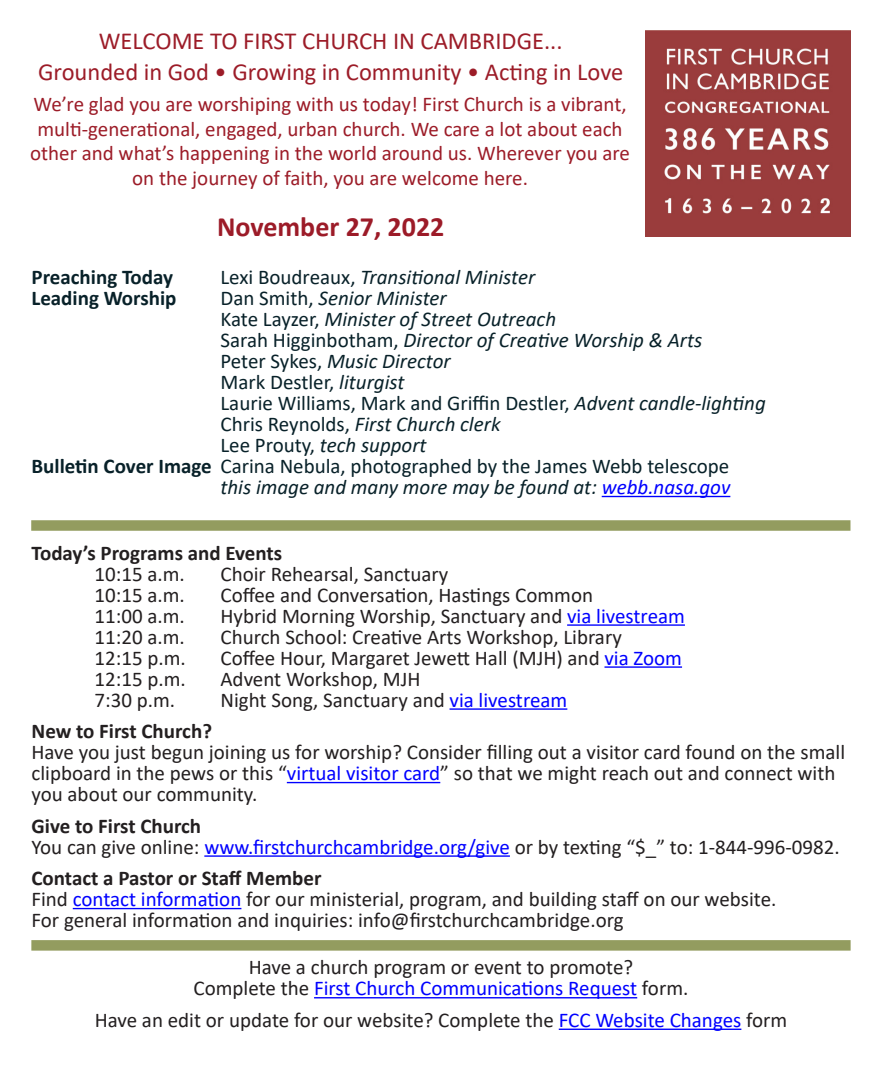
<style>
.page{position:relative;width:882px;height:1071px;background:#fff}
.page>*{position:absolute;margin:0;border:0;box-sizing:border-box;transform-origin:0 0}
.Paragraph_Style_1{font:700 28px "Calibri";color:#9c1b28}
.t1{font:24.5px "Calibri";color:#9c1c28}
.Paragraph_Style_1-2{font:21px "Calibri";color:#231f20}
.t2{font:italic 21px "Calibri";color:#082129}
.t3{font:21px "Calibri";color:#9c1c28}
.t4{font:21px "Calibri";color:#082129}
.Paragraph_Style_1-3{font:700 21px "Calibri";color:#231f20}
.Paragraph_Style_1-4{font:21px "Calibri";color:#00f}
.t5{font:700 21px "Calibri";color:#082129}
.s1{font-style:normal}
.s2{font-style:italic}
.s3{font-weight:700}
.s4{color:#00f}
.s5{color:#231f20}
</style>
<div class="page">
<hr style="left:567px;top:624px;width:118px;height:2px;background:#00f">
<hr style="left:604px;top:666px;width:78px;height:2px;background:#00f">
<hr style="left:450px;top:708px;width:117px;height:2px;background:#00f">
<hr style="left:287px;top:782px;width:153px;height:1px;background:#00f">
<hr style="left:204px;top:855px;width:306px;height:2px;background:#00f">
<hr style="left:73px;top:908px;width:168px;height:1px;background:#00f">
<img style="left:646px;top:31px;width:204px;height:205px">
<div style="left:31px;top:520px;width:819px;height:11px;background:#939c5f"></div>
<div style="left:31px;top:940px;width:820px;height:11px;background:#939c5f"></div>
<hr style="left:314px;top:997px;width:323px;height:1px;background:#00f">
<hr style="left:559px;top:1029px;width:182px;height:1px;background:#00f">
<hr style="left:602px;top:496px;width:128px;height:1px;background:#00f">
<p class="t1" style="left:99px;top:24px;width:465px">WELCOME TO FIRST CHURCH IN CAMBRIDGE...</p>
<p class="t1" style="left:38px;top:55px;width:587px">Grounded in God • Growing in Community • Acting in Love</p>
<p class="t3" style="left:33px;top:90px;width:595px">We’re glad you are worshiping with us today! First Church is a vibrant,</p>
<p class="t3" style="left:38px;top:114px;width:587px">multi-generational, engaged, urban church. We care a lot about each</p>
<p class="t3" style="left:30px;top:139px;width:601px">other and what’s happening in the world around us. Wherever you are</p>
<p class="t3" style="left:132px;top:163px;width:397px">on the journey of faith, you are welcome here.</p>
<p class="Paragraph_Style_1" style="left:217px;top:207px;width:229px">November 27, 2022</p>
<p class="t5" style="left:32px;top:262px;width:143px">Preaching Today</p>
<p class="t2" style="left:220px;top:263px;width:316px"><span class="s1">Lexi Boudreaux,</span> Transitional Minister</p>
<p class="t5" style="left:32px;top:283px;width:147px">Leading Worship</p>
<p class="t2" style="left:220px;top:284px;width:228px"><span class="s1">Dan Smith,</span> Senior Minister</p>
<p class="t2" style="left:220px;top:305px;width:337px"><span class="s1">Kate Layzer,</span> Minister of Street Outreach</p>
<p class="t2" style="left:220px;top:326px;width:483px"><span class="s1">Sarah Higginbotham,</span> Director of Creative Worship &amp; Arts</p>
<p class="t2" style="left:220px;top:347px;width:232px"><span class="s1">Peter Sykes,</span> Music Director</p>
<p class="t4" style="left:220px;top:368px;width:186px">Mark Destler, <span class="s2">liturgist</span></p>
<p class="t4" style="left:220px;top:389px;width:547px">Laurie Williams, Mark and Griffin Destler, <span class="s2">Advent candle-lighting</span></p>
<p class="t2" style="left:220px;top:410px;width:282px"><span class="s1">Chris Reynolds,</span> First Church clerk</p>
<p class="t2" style="left:220px;top:431px;width:208px"><span class="s1">Lee Prouty,</span> tech support</p>
<p class="t4" style="left:32px;top:452px;width:699px"><span class="s3">Bulletin Cover Image</span> Carina Nebula, photographed by the James Webb telescope</p>
<p class="t2" style="left:220px;top:473px;width:511px">this image and many more may be found at: <span class="s4">webb.nasa.gov</span></p>
<p class="Paragraph_Style_1-3" style="left:32px;top:538px;width:252px">Today’s Programs and Events</p>
<p class="Paragraph_Style_1-2" style="left:94px;top:559px;width:92px">10:15 a.m.</p>
<p class="Paragraph_Style_1-2" style="left:220px;top:559px;width:229px">Choir Rehearsal, Sanctuary</p>
<p class="Paragraph_Style_1-2" style="left:94px;top:580px;width:92px">10:15 a.m.</p>
<p class="Paragraph_Style_1-2" style="left:220px;top:580px;width:374px">Coffee and Conversation, Hastings Common</p>
<p class="Paragraph_Style_1-2" style="left:94px;top:601px;width:92px">11:00 a.m.</p>
<p class="Paragraph_Style_1-2" style="left:220px;top:601px;width:466px">Hybrid Morning Worship, Sanctuary and <span class="s4">via livestream</span></p>
<p class="Paragraph_Style_1-2" style="left:94px;top:622px;width:92px">11:20 a.m.</p>
<p class="Paragraph_Style_1-2" style="left:220px;top:622px;width:403px">Church School: Creative Arts Workshop, Library</p>
<p class="Paragraph_Style_1-2" style="left:94px;top:643px;width:93px">12:15 p.m.</p>
<p class="Paragraph_Style_1-2" style="left:220px;top:643px;width:463px">Coffee Hour, Margaret Jewett Hall (MJH) and <span class="s4">via Zoom</span></p>
<p class="Paragraph_Style_1-2" style="left:94px;top:664px;width:93px">12:15 p.m.</p>
<p class="Paragraph_Style_1-2" style="left:220px;top:664px;width:202px">Advent Workshop, MJH</p>
<p class="Paragraph_Style_1-2" style="left:94px;top:685px;width:82px">7:30 p.m.</p>
<p class="Paragraph_Style_1-2" style="left:220px;top:685px;width:348px">Night Song, Sanctuary and <span class="s4">via livestream</span></p>
<p class="Paragraph_Style_1-3" style="left:32px;top:716px;width:182px">New to First Church?</p>
<p class="Paragraph_Style_1-2" style="left:32px;top:738px;width:815px">Have you just begun joining us for worship? Consider filling out a visitor card found on the small</p>
<p class="Paragraph_Style_1-2" style="left:32px;top:759px;width:806px">clipboard in the pews or this “<span class="s4">virtual visitor card</span>” so that we might reach out and connect with</p>
<p class="Paragraph_Style_1-2" style="left:32px;top:780px;width:227px">you about our community.</p>
<p class="Paragraph_Style_1-3" style="left:32px;top:811px;width:171px">Give to First Church</p>
<p class="Paragraph_Style_1-2" style="left:32px;top:832px;width:810px">You can give online: <span class="s4">www.firstchurchcambridge.org/give</span> or by texting “$_” to: 1-844-996-0982.</p>
<p class="Paragraph_Style_1-3" style="left:32px;top:863px;width:292px">Contact a Pastor or Staff Member</p>
<p class="Paragraph_Style_1-2" style="left:32px;top:885px;width:746px">Find <span class="s4">contact information</span> for our ministerial, program, and building staff on our website.</p>
<p class="Paragraph_Style_1-2" style="left:32px;top:906px;width:594px">For general information and inquiries: info@firstchurchcambridge.org</p>
<p class="Paragraph_Style_1-2" style="left:249px;top:953px;width:386px">Have a church program or event to promote?</p>
<p class="Paragraph_Style_1-4" style="left:194px;top:974px;width:496px"><span class="s5">Complete the</span> First Church Communications Request <span class="s5">form.</span></p>
<p class="Paragraph_Style_1-2" style="left:95px;top:1005px;width:694px">Have an edit or update for our website? Complete the <span class="s4">FCC Website Changes</span> form</p>
</div>
